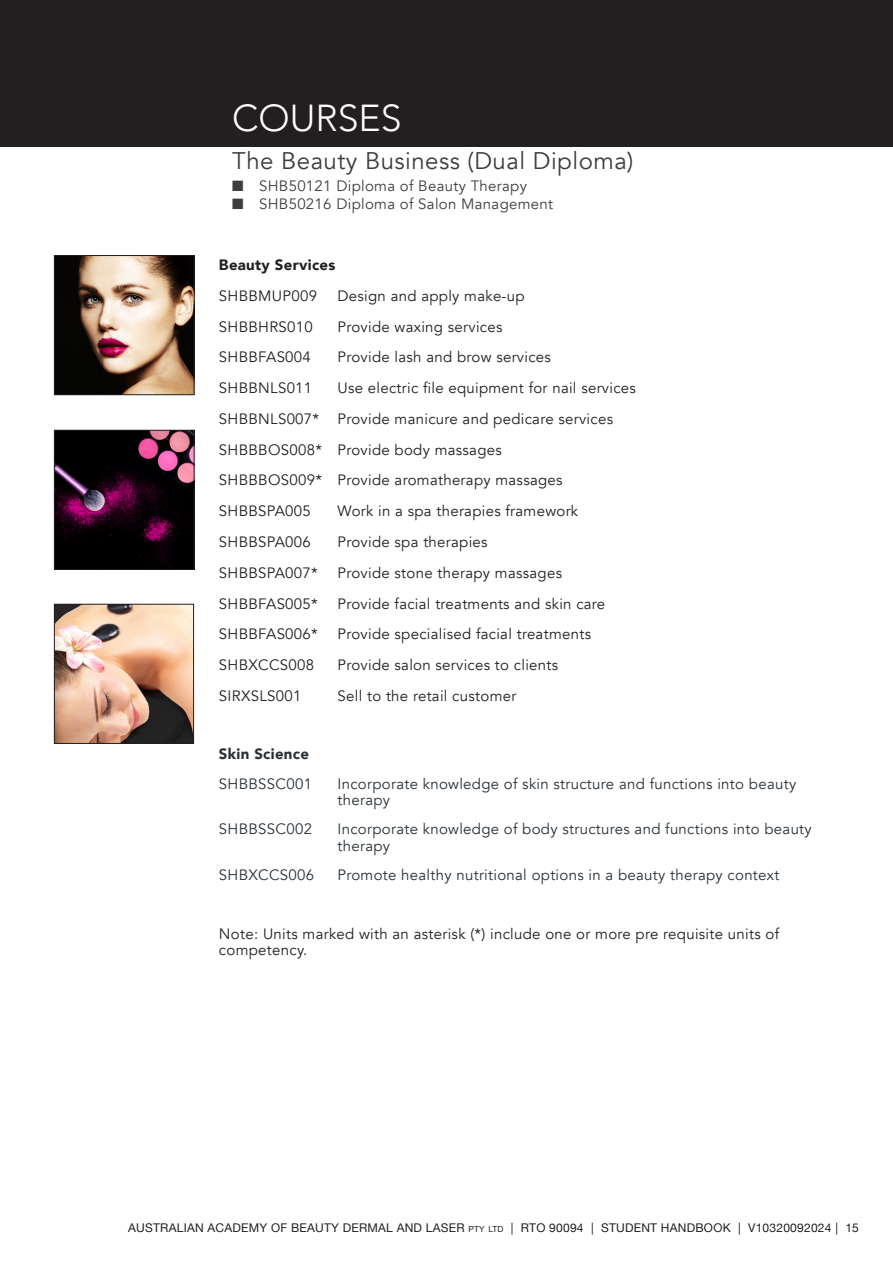
<style>
.page{position:relative;width:893px;height:1263px;background:#fff}
.page>*{position:absolute;margin:0;border:0;box-sizing:border-box;transform-origin:0 0}
.Heading_Top_of_Page{font:300 37.5px "Avenir";color:#fff}
.subheading_top_of_page{font:24px "Avenir";letter-spacing:.02em;color:#3e3e3f}
.t1{font:15px/16.5px "Avenir";letter-spacing:.02em;color:#231f20}
.t2{font:15px/16.5px "Avenir";letter-spacing:.02em;color:#293137}
.t3{font:15px "Avenir";letter-spacing:.02em;color:#3e3e3f}
.t4{font:900 15px "Avenir";letter-spacing:.02em;color:#231f20}
.t5{font:900 15px "Avenir";letter-spacing:.02em;color:#293137}
.t6{font:12px "Helvetica Neue";letter-spacing:.02em;color:#231f20}
.s1{font-size:8.4px}
</style>
<div class="page">
<div style="left:0;top:0;width:893px;height:146px;background:#231f20"></div>
<img style="left:56px;top:432px;width:136px;height:136px">
<div style="left:54px;top:430px;width:140px;height:140px;border:1px solid #231f20"></div>
<img style="left:56px;top:257px;width:136px;height:136px">
<div style="left:54px;top:255px;width:140px;height:140px;border:1px solid #231f20"></div>
<img style="left:56px;top:606px;width:136px;height:136px">
<div style="left:54px;top:604px;width:140px;height:140px;border:1px solid #231f20"></div>
<p class="Heading_Top_of_Page" style="left:232px;top:95px;width:171px">COURSES</p>
<p class="subheading_top_of_page" style="left:232px;top:146px;width:403px">The Beauty Business (Dual Diploma)</p>
<p class="t3" style="left:232px;top:177px;width:296px">■ SHB50121 Diploma of Beauty Therapy</p>
<p class="t3" style="left:232px;top:195px;width:322px">■ SHB50216 Diploma of Salon Management</p>
<p class="t4" style="left:219px;top:252px;width:118px">Beauty Services</p>
<p class="t1" style="left:219px;top:288px;width:100px">SHBBMUP009</p>
<p class="t1" style="left:337px;top:288px;width:189px">Design and apply make-up</p>
<p class="t1" style="left:219px;top:318px;width:95px">SHBBHRS010</p>
<p class="t1" style="left:337px;top:318px;width:166px">Provide waxing services</p>
<p class="t1" style="left:219px;top:349px;width:93px">SHBBFAS004</p>
<p class="t1" style="left:337px;top:349px;width:215px">Provide lash and brow services</p>
<p class="t1" style="left:219px;top:380px;width:95px">SHBBNLS011</p>
<p class="t1" style="left:337px;top:380px;width:300px">Use electric file equipment for nail services</p>
<p class="t1" style="left:219px;top:411px;width:396px">SHBBNLS007* Provide manicure and pedicare services</p>
<p class="t1" style="left:219px;top:442px;width:284px">SHBBBOS008* Provide body massages</p>
<p class="t1" style="left:219px;top:472px;width:345px">SHBBBOS009* Provide aromatherapy massages</p>
<p class="t1" style="left:219px;top:503px;width:93px">SHBBSPA005</p>
<p class="t1" style="left:337px;top:503px;width:242px">Work in a spa therapies framework</p>
<p class="t1" style="left:219px;top:534px;width:93px">SHBBSPA006</p>
<p class="t1" style="left:337px;top:534px;width:152px">Provide spa therapies</p>
<p class="t1" style="left:219px;top:565px;width:100px">SHBBSPA007*</p>
<p class="t1" style="left:337px;top:565px;width:226px">Provide stone therapy massages</p>
<p class="t1" style="left:219px;top:595px;width:100px">SHBBFAS005*</p>
<p class="t1" style="left:337px;top:595px;width:269px">Provide facial treatments and skin care</p>
<p class="t1" style="left:219px;top:626px;width:100px">SHBBFAS006*</p>
<p class="t1" style="left:337px;top:626px;width:255px">Provide specialised facial treatments</p>
<p class="t1" style="left:219px;top:657px;width:97px">SHBXCCS008</p>
<p class="t1" style="left:337px;top:657px;width:222px">Provide salon services to clients</p>
<p class="t1" style="left:219px;top:688px;width:84px">SIRXSLS001</p>
<p class="t1" style="left:337px;top:688px;width:180px">Sell to the retail customer</p>
<p class="t5" style="left:219px;top:741px;width:91px">Skin Science</p>
<p class="t2" style="left:219px;top:775px;width:95px">SHBBSSC001</p>
<p class="t2" style="left:337px;top:775px;width:460px">Incorporate knowledge of skin structure and functions into beauty therapy</p>
<p class="t2" style="left:219px;top:821px;width:95px">SHBBSSC002</p>
<p class="t2" style="left:337px;top:821px;width:476px">Incorporate knowledge of body structures and functions into beauty therapy</p>
<p class="t2" style="left:219px;top:867px;width:97px">SHBXCCS006</p>
<p class="t2" style="left:337px;top:867px;width:443px">Promote healthy nutritional options in a beauty therapy context</p>
<p class="t1" style="left:219px;top:925px;width:562px">Note: Units marked with an asterisk (*) include one or more pre requisite units of competency.</p>
<p class="t6" style="left:128px;top:1219px;width:732px">AUSTRALIAN ACADEMY OF BEAUTY DERMAL AND LASER <span class="s1">pty ltd</span> | RTO 90094 | STUDENT HANDBOOK | V10320092024 | 15</p>
</div>
